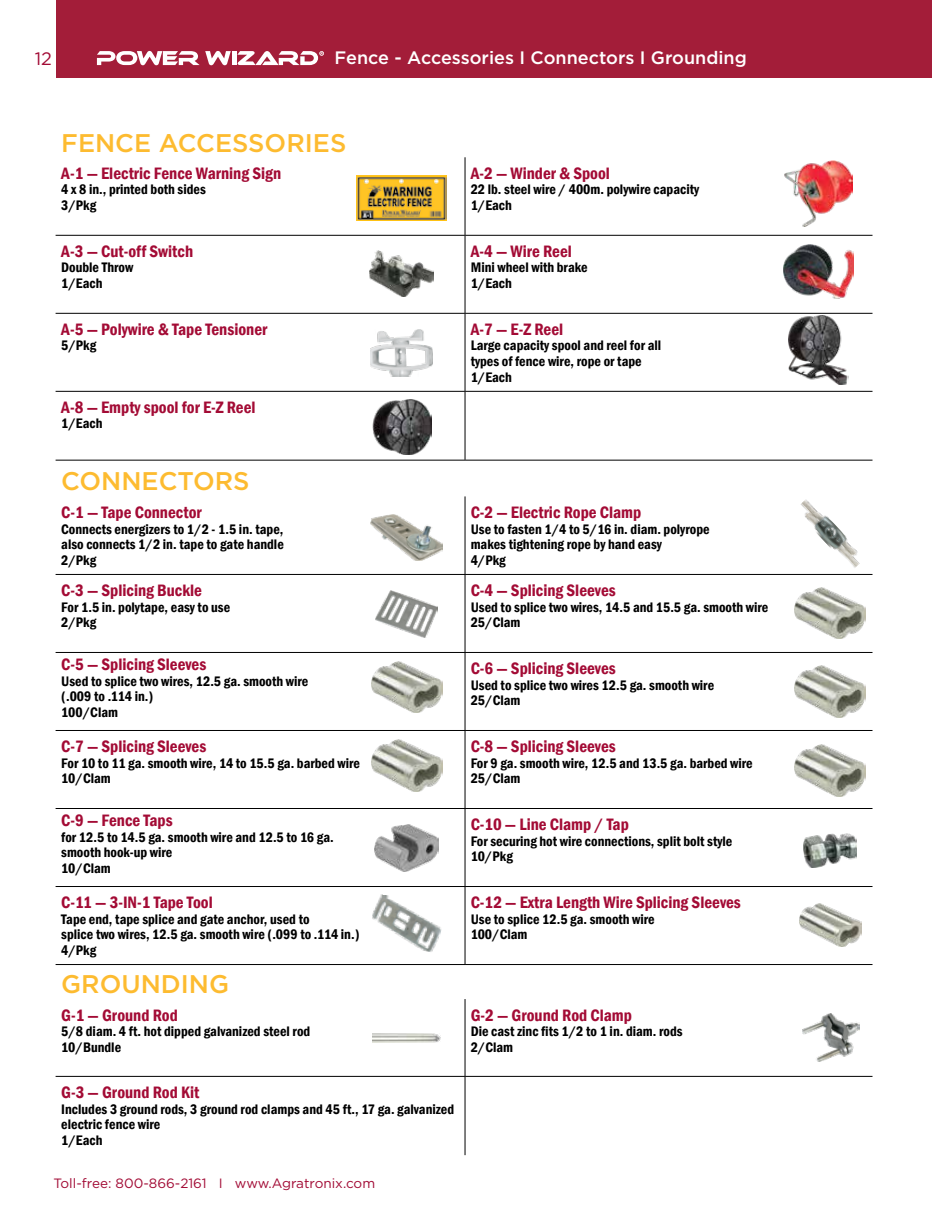
<style>
.page{position:relative;width:932px;height:1215px;background:#fff}
.page>*{position:absolute;margin:0;border:0;box-sizing:border-box;transform-origin:0 0}
.t1{font:500 25.5px "Gotham";color:#fdbb30}
.t2{font:500 18px "Gotham";color:#fff}
.t3{font:18px "Gotham";color:#a20b35}
.t4{font:600 condensed 16.95px "Franklin Gothic";color:#a30b35}
.t5{font:600 condensed 14.1px/15.6px "Franklin Gothic";color:#000}
.t6{font:13.5px "Gotham";color:#a20b35}
</style>
<div class="page">
<hr style="left:464px;top:999px;width:1px;height:77px;background:#000">
<hr style="left:56px;top:1076px;width:409px;height:1px;background:#000">
<hr style="left:465px;top:1076px;width:407px;height:1px;background:#000">
<hr style="left:464px;top:1077px;width:1px;height:78px;background:#000">
<hr style="left:464px;top:496px;width:1px;height:78px;background:#000">
<hr style="left:56px;top:574px;width:409px;height:1px;background:#000">
<hr style="left:465px;top:574px;width:407px;height:1px;background:#000">
<hr style="left:464px;top:575px;width:1px;height:77px;background:#000">
<hr style="left:56px;top:652px;width:409px;height:1px;background:#000">
<hr style="left:465px;top:652px;width:407px;height:1px;background:#000">
<hr style="left:464px;top:653px;width:1px;height:77px;background:#000">
<hr style="left:56px;top:730px;width:409px;height:1px;background:#000">
<hr style="left:465px;top:730px;width:407px;height:1px;background:#000">
<hr style="left:464px;top:731px;width:1px;height:77px;background:#000">
<hr style="left:56px;top:808px;width:409px;height:1px;background:#000">
<hr style="left:465px;top:808px;width:407px;height:1px;background:#000">
<hr style="left:464px;top:809px;width:1px;height:77px;background:#000">
<hr style="left:56px;top:886px;width:409px;height:1px;background:#000">
<hr style="left:465px;top:886px;width:407px;height:1px;background:#000">
<hr style="left:464px;top:887px;width:1px;height:77px;background:#000">
<hr style="left:56px;top:964px;width:409px;height:1px;background:#000">
<hr style="left:465px;top:964px;width:407px;height:1px;background:#000">
<hr style="left:464px;top:157px;width:1px;height:78px;background:#000">
<hr style="left:56px;top:235px;width:409px;height:1px;background:#000">
<hr style="left:465px;top:235px;width:407px;height:1px;background:#000">
<hr style="left:464px;top:236px;width:1px;height:77px;background:#000">
<hr style="left:56px;top:313px;width:409px;height:1px;background:#000">
<hr style="left:465px;top:313px;width:407px;height:1px;background:#000">
<hr style="left:464px;top:314px;width:1px;height:77px;background:#000">
<hr style="left:56px;top:391px;width:409px;height:1px;background:#000">
<hr style="left:465px;top:391px;width:407px;height:1px;background:#000">
<hr style="left:464px;top:392px;width:1px;height:68px;background:#000">
<hr style="left:56px;top:460px;width:409px;height:1px;background:#000">
<hr style="left:465px;top:460px;width:407px;height:1px;background:#000">
<img style="left:785px;top:161px;width:67px;height:65px">
<img style="left:356px;top:175px;width:90px;height:46px">
<img style="left:369px;top:250px;width:64px;height:46px">
<img style="left:783px;top:245px;width:70px;height:54px">
<img style="left:370px;top:330px;width:62px;height:46px">
<img style="left:788px;top:316px;width:60px;height:69px">
<img style="left:372px;top:399px;width:59px;height:56px">
<img style="left:370px;top:514px;width:73px;height:46px">
<img style="left:801px;top:499px;width:59px;height:69px">
<img style="left:375px;top:590px;width:63px;height:48px">
<img style="left:794px;top:587px;width:71px;height:52px">
<img style="left:371px;top:661px;width:71px;height:52px">
<img style="left:794px;top:666px;width:71px;height:52px">
<img style="left:371px;top:739px;width:71px;height:52px">
<img style="left:794px;top:745px;width:71px;height:52px">
<img style="left:374px;top:825px;width:65px;height:47px">
<img style="left:803px;top:833px;width:53px;height:34px">
<img style="left:372px;top:894px;width:70px;height:58px">
<img style="left:799px;top:903px;width:62px;height:43px">
<img style="left:372px;top:1033px;width:68px;height:10px">
<img style="left:802px;top:1013px;width:57px;height:48px">
<div style="left:57px;top:0;width:875px;height:78px;background:#a31d39"></div>
<svg style="left:97px;top:51px;width:134px;height:14px"></svg>
<hr style="left:232px;top:51px;width:4px;height:14px;background:#fff">
<svg style="left:237px;top:51px;width:87px;height:14px"></svg>
<p class="t3" style="left:35px;top:47px;width:19px">12</p>
<p class="t2" style="left:334px;top:46px;width:413px">Fence - Accessories I Connectors I Grounding</p>
<h1 class="t1" style="left:61px;top:126px;width:286px">FENCE ACCESSORIES</h1>
<p class="t4" style="left:61px;top:162px;width:221px">A-1 — Electric Fence Warning Sign</p>
<p class="t5" style="left:61px;top:182px;width:146px">4 x 8 in., printed both sides<br>3/Pkg</p>
<p class="t4" style="left:61px;top:240px;width:133px">A-3 — Cut-off Switch</p>
<p class="t5" style="left:61px;top:260px;width:74px">Double Throw<br>1/Each</p>
<p class="t4" style="left:61px;top:318px;width:208px">A-5 — Polywire &amp; Tape Tensioner</p>
<p class="t5" style="left:61px;top:338px;width:37px">5/Pkg</p>
<p class="t4" style="left:61px;top:396px;width:196px">A-8 — Empty spool for E-Z Reel</p>
<p class="t5" style="left:61px;top:416px;width:43px">1/Each</p>
<h1 class="t1" style="left:61px;top:464px;width:190px">CONNECTORS</h1>
<p class="t4" style="left:61px;top:501px;width:142px">C-1 — Tape Connector</p>
<p class="t5" style="left:61px;top:521px;width:224px;text-align:justify">Connects energizers to 1/2 - 1.5 in. tape, also connects 1/2 in. tape to gate handle 2/Pkg</p>
<p class="t4" style="left:61px;top:579px;width:142px">C-3 — Splicing Buckle</p>
<p class="t5" style="left:61px;top:599px;width:170px">For 1.5 in. polytape, easy to use<br>2/Pkg</p>
<p class="t4" style="left:61px;top:653px;width:147px">C-5 — Splicing Sleeves</p>
<p class="t5" style="left:61px;top:673px;width:248px">Used to splice two wires, 12.5 ga. smooth wire (.009 to .114 in.)<br>100/Clam</p>
<p class="t4" style="left:61px;top:735px;width:147px">C-7 — Splicing Sleeves</p>
<p class="t5" style="left:61px;top:755px;width:300px">For 10 to 11 ga. smooth wire, 14 to 15.5 ga. barbed wire<br>10/Clam</p>
<p class="t4" style="left:61px;top:809px;width:113px">C-9 — Fence Taps</p>
<p class="t5" style="left:61px;top:829px;width:274px">for 12.5 to 14.5 ga. smooth wire and 12.5 to 16 ga. smooth hook-up wire<br>10/Clam</p>
<p class="t4" style="left:61px;top:891px;width:153px">C-11 — 3-IN-1 Tape Tool</p>
<p class="t5" style="left:61px;top:911px;width:300px">Tape end, tape splice and gate anchor, used to<br>splice two wires, 12.5 ga. smooth wire (.099 to .114 in.)<br>4/Pkg</p>
<h1 class="t1" style="left:61px;top:968px;width:169px">GROUNDING</h1>
<p class="t4" style="left:61px;top:1004px;width:118px">G-1 — Ground Rod</p>
<p class="t5" style="left:61px;top:1024px;width:251px">5/8 diam. 4 ft. hot dipped galvanized steel rod<br>10/Bundle</p>
<p class="t4" style="left:61px;top:1081px;width:139px">G-3 — Ground Rod Kit</p>
<p class="t5" style="left:61px;top:1101px;width:394px">Includes 3 ground rods, 3 ground rod clamps and 45 ft., 17 ga. galvanized electric fence wire<br>1/Each</p>
<p class="t6" style="left:54px;top:1175px;width:323px">Toll-free: 800-866-2161 I www.Agratronix.com</p>
<p class="t4" style="left:470px;top:162px;width:141px">A-2 — Winder &amp; Spool</p>
<p class="t5" style="left:470px;top:182px;width:230px">22 lb. steel wire / 400m. polywire capacity<br>1/Each</p>
<p class="t4" style="left:470px;top:240px;width:103px">A-4 — Wire Reel</p>
<p class="t5" style="left:470px;top:260px;width:118px">Mini wheel with brake<br>1/Each</p>
<p class="t4" style="left:470px;top:318px;width:94px">A-7 — E-Z Reel</p>
<p class="t5" style="left:470px;top:338px;width:192px">Large capacity spool and reel for all types of fence wire, rope or tape<br>1/Each</p>
<p class="t4" style="left:470px;top:501px;width:172px">C-2 — Electric Rope Clamp</p>
<p class="t5" style="left:470px;top:521px;width:240px">Use to fasten 1/4 to 5/16 in. diam. polyrope makes tightening rope by hand easy<br>4/Pkg</p>
<p class="t4" style="left:470px;top:579px;width:147px">C-4 — Splicing Sleeves</p>
<p class="t5" style="left:470px;top:599px;width:299px">Used to splice two wires, 14.5 and 15.5 ga. smooth wire<br>25/Clam</p>
<p class="t4" style="left:470px;top:657px;width:147px">C-6 — Splicing Sleeves</p>
<p class="t5" style="left:470px;top:677px;width:245px">Used to splice two wires 12.5 ga. smooth wire<br>25/Clam</p>
<p class="t4" style="left:470px;top:735px;width:147px">C-8 — Splicing Sleeves</p>
<p class="t5" style="left:470px;top:755px;width:283px">For 9 ga. smooth wire, 12.5 and 13.5 ga. barbed wire<br>25/Clam</p>
<p class="t4" style="left:470px;top:813px;width:160px">C-10 — Line Clamp / Tap</p>
<p class="t5" style="left:470px;top:833px;width:263px">For securing hot wire connections, split bolt style<br>10/Pkg</p>
<p class="t4" style="left:470px;top:891px;width:272px">C-12 — Extra Length Wire Splicing Sleeves</p>
<p class="t5" style="left:470px;top:911px;width:185px">Use to splice 12.5 ga. smooth wire<br>100/Clam</p>
<p class="t4" style="left:470px;top:1004px;width:163px">G-2 — Ground Rod Clamp</p>
<p class="t5" style="left:470px;top:1024px;width:213px">Die cast zinc fits 1/2 to 1 in. diam. rods<br>2/Clam</p>
</div>
